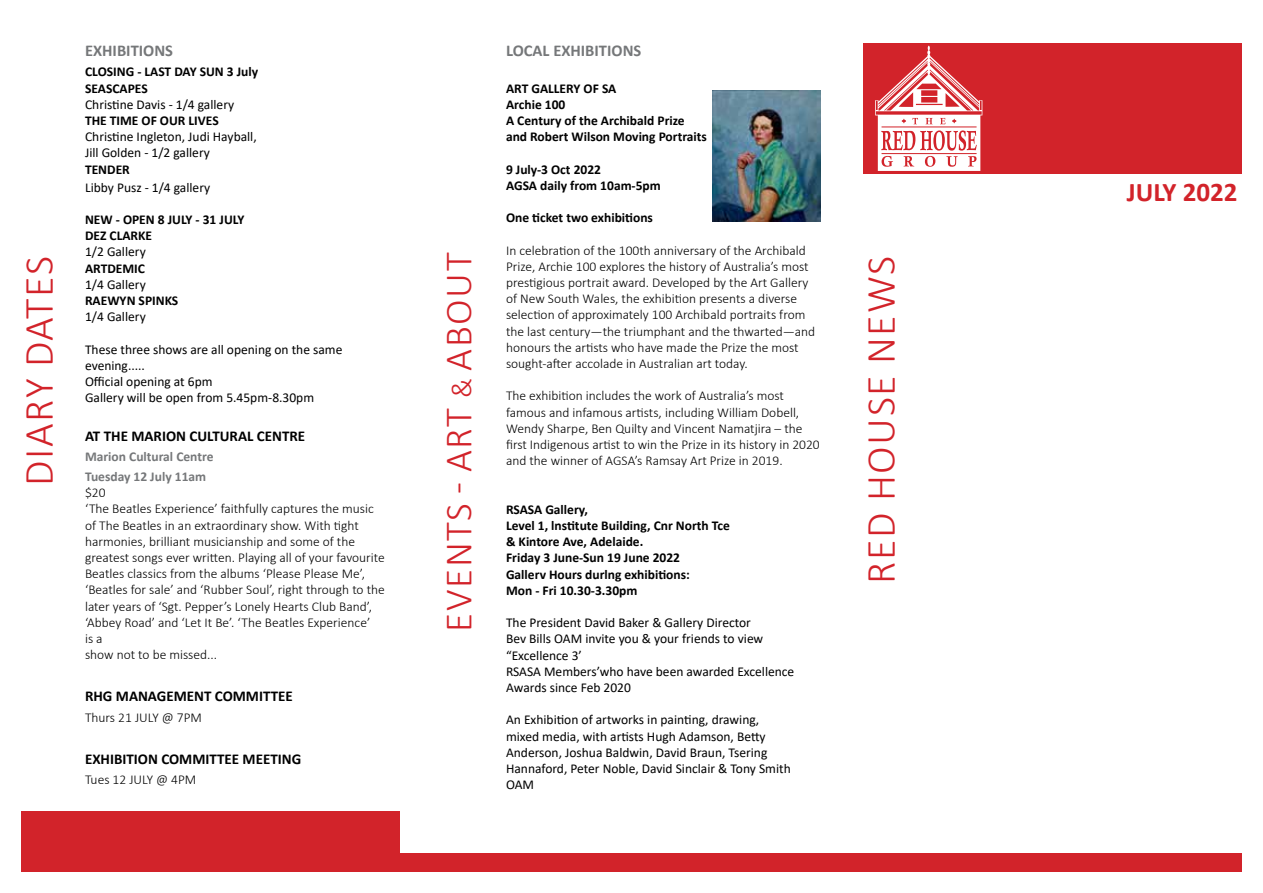
<style>
.page{position:relative;width:1263px;height:893px;background:#fff}
.page>*{position:absolute;margin:0;border:0;box-sizing:border-box;transform-origin:0 0}
.t1{font:300 42px "Calibri";letter-spacing:.04em;color:#d2232a}
.t2{font:300 39px "Calibri";letter-spacing:.04em;color:#d2232a}
.t3{font:700 27px "Calibri";color:#d2232a}
.t4{font:700 16.5px "Calibri";color:#757779}
.t5{font:700 15px "Calibri";color:#000}
.t6{font:300 13.5px/16.2px "Calibri";color:#000}
.t7{font:13.5px/16.2px "Calibri";color:#000}
.t8{font:700 13.5px/16.2px "Calibri";color:#000}
.t9{font:700 13.5px/19.8px "Calibri";color:#757779}
.s1{font-size:30px}
</style>
<div class="page">
<div style="left:21px;top:854px;width:1221px;height:18px;background:#d2232a"></div>
<div style="left:863px;top:44px;width:379px;height:130px;background:#d2232a"></div>
<svg style="left:875px;top:46px;width:107px;height:125px"></svg>
<div style="left:21px;top:811px;width:379px;height:45px;background:#d2232a"></div>
<img style="left:713px;top:90px;width:107px;height:131px">
<h1 class="t1" style="left:13px;top:486px;width:232px;rotate:-90deg">diary dates</h1>
<p class="t4" style="left:85px;top:39px;width:90px">EXHIBITIONS</p>
<p class="t8" style="left:85px;top:64px;width:175px">CLOSING - LAST DAY SUN 3 July<br>SEASCAPES</p>
<p class="t7" style="left:85px;top:96px;width:151px">Christine Davis - 1/4 gallery</p>
<p class="t8" style="left:85px;top:112px;width:135px">THE TIME OF OUR LIVES</p>
<p class="t7" style="left:85px;top:128px;width:173px">Christine Ingleton, Judi Hayball,<br>Jill Golden - 1/2 gallery</p>
<p class="t8" style="left:85px;top:161px;width:46px">TENDER</p>
<p class="t7" style="left:85px;top:179px;width:127px">Libby Pusz - 1/4 gallery</p>
<p class="t8" style="left:85px;top:211px;width:161px">NEW - OPEN 8 JULY - 31 JULY<br>DEZ CLARKE</p>
<p class="t7" style="left:85px;top:244px;width:62px">1/2 Gallery</p>
<p class="t8" style="left:85px;top:260px;width:61px">ARTDEMIC</p>
<p class="t7" style="left:85px;top:276px;width:62px">1/4 Gallery</p>
<p class="t8" style="left:85px;top:292px;width:95px">RAEWYN SPINKS</p>
<p class="t7" style="left:85px;top:308px;width:62px">1/4 Gallery</p>
<p class="t7" style="left:85px;top:341px;width:259px">These three shows are all opening on the same evening.....<br>Official opening at 6pm<br>Gallery will be open from 5.45pm-8.30pm</p>
<p class="t5" style="left:85px;top:425px;width:222px">AT THE MARION CULTURAL CENTRE</p>
<p class="t9" style="left:85px;top:447px;width:130px">Marion Cultural Centre<br>Tuesday 12 July 11am</p>
<p class="t6" style="left:85px;top:484px;width:301px">$20<br>‘The Beatles Experience’ faithfully captures the music of The Beatles in an extraordinary show. With tight harmonies, brilliant musicianship and some of the greatest songs ever written. Playing all of your favourite Beatles classics from the albums ‘Please Please Me’, ‘Beatles for sale’ and ‘Rubber Soul’, right through to the later years of ‘Sgt. Pepper’s Lonely Hearts Club Band’, ‘Abbey Road’ and ‘Let It Be’. ‘The Beatles Experience’<br>is a<br>show not to be missed...</p>
<p class="t5" style="left:85px;top:686px;width:209px">RHG MANAGEMENT COMMITTEE</p>
<p class="t6" style="left:85px;top:709px;width:118px">Thurs 21 JULY @ 7PM</p>
<p class="t5" style="left:85px;top:748px;width:218px">EXHIBITION COMMITTEE MEETING</p>
<p class="t6" style="left:85px;top:771px;width:113px">Tues 12 JULY @ 4PM</p>
<h2 class="t2" style="left:434px;top:632px;width:380px;rotate:-90deg">events - Art <span class="s1">&amp;</span> ABOUT</h2>
<p class="t4" style="left:506px;top:39px;width:137px">LOCAL EXHIBITIONS</p>
<p class="t8" style="left:506px;top:80px;width:202px">ART GALLERY OF SA<br>Archie 100<br>A Century of the Archibald Prize and Robert Wilson Moving Portraits</p>
<p class="t8" style="left:506px;top:161px;width:156px">9 July-3 Oct 2022<br>AGSA daily from 10am-5pm</p>
<p class="t8" style="left:506px;top:209px;width:148px">One ticket two exhibitions</p>
<p class="t6" style="left:506px;top:242px;width:311px">I n celebration of the 100th anniversary of the Archibald Prize, Archie 100 explores the history of Australia’s most prestigious portrait award. Developed by the Art Gallery of N ew South Wales, the exhibition presents a diverse selection of approximately 100 Archibald portraits from the last century—the triumphant and the thwarted—and honours the artists who have made the Prize the most sought-after accolade in Australian art today.</p>
<p class="t6" style="left:506px;top:388px;width:315px">The exhibition includes the work of Australia’s most famous and infamous artists, including William Dobell, Wendy Sharpe, Ben Quilty and Vincent Namatjira – the first I ndigenous artist to win the Prize in its history in 2020 and the winner of AGSA’s Ramsay Art Prize in 2019.</p>
<p class="t8" style="left:506px;top:501px;width:225px">RSASA Gallery,<br>Level 1, lnstitute Building, Cnr North Tce &amp; Kintore Ave, Adelaide.<br>Friday 3 June-Sun 19 June 2022<br>Gallerv Hours durlng exhibitions:<br>Mon - Fri 10.30-3.30pm</p>
<p class="t7" style="left:506px;top:614px;width:290px">The President David Baker &amp; Gallery Director<br>Bev Bills OAM invite you &amp; your friends to view “Excellence 3’<br>RSASA Members’who have been awarded Excellence Awards since Feb 2020</p>
<p class="t7" style="left:506px;top:711px;width:286px">An Exhibition of artworks in painting, drawing, mixed media, with artists Hugh Adamson, Betty Anderson, Joshua Baldwin, David Braun, Tsering Hannaford, Peter Noble, David Sinclair &amp; Tony Smith OAM</p>
<h1 class="t1" style="left:855px;top:584px;width:330px;rotate:-90deg">RED HOUSE NEWS</h1>
<h3 class="t3" style="left:1127px;top:173px;width:112px">JULY 2022</h3>
</div>
